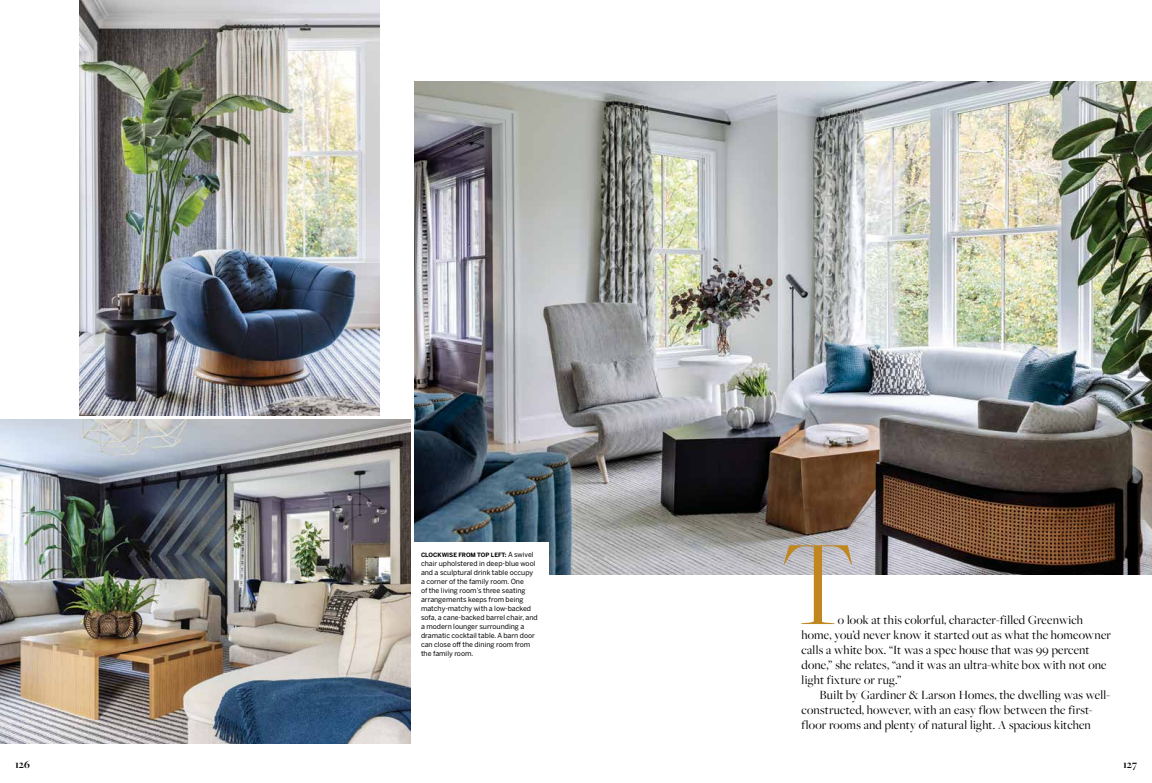
<style>
.page{position:relative;width:1152px;height:783px;background:#fff}
.page>*{position:absolute;margin:0;border:0;box-sizing:border-box;transform-origin:0 0}
.t1{font:300 126px "Freight Big Pro";color:#c08720}
.t2{font:13px/15px "Freight Big Pro";letter-spacing:.01em;color:#000}
.t3{font:700 11px "Freight Big Pro";color:#000}
.t4{font:7px/9px "Benton Sans";color:#000}
.t5{font:700 5.9px "Benton Sans";color:#000}
.s1{font-weight:400;font-size:7px}
</style>
<div class="page">
<img style="left:414px;top:81px;width:738px;height:494px">
<img style="left:0;top:419px;width:411px;height:325px">
<img style="left:79px;top:0;width:301px;height:416px">
<div style="left:412px;top:542px;width:137px;height:156px;background:#fff"></div>
<p class="t5" style="left:421px;top:551px;width:114px">CLOCKWISE FROM TOP LEFT: <span class="s1">A swivel</span></p>
<p class="t4" style="left:421px;top:558px;width:118px">chair upholstered in deep-blue wool and a sculptural drink table occupy a corner of the family room. One<br>of the living room’s three seating arrangements keeps from being matchy-matchy with a low-backed sofa, a cane-backed barrel chair, and a modern lounger surrounding a dramatic cocktail table. A barn door can close off the dining room from the family room.</p>
<h1 class="t1" style="left:780px;top:503px;width:78px">T</h1>
<p class="t2" style="left:802px;top:612px;width:311px;text-indent:36px">o look at this colorful, character-filled Greenwich home, you’d never know it started out as what the homeowner calls a white box. “It was a spec house that was 99 percent done,” she relates, “and it was an ultra-white box with not one light fixture or rug.”</p>
<p class="t2" style="left:802px;top:687px;width:310px;text-indent:18px">Built by Gardiner &amp; Larson Homes, the dwelling was well&shy;constructed, however, with an easy flow between the first&shy;floor rooms and plenty of natural light. A spacious kitchen</p>
<p class="t3" style="left:15px;top:757px;width:16px">126</p>
<p class="t3" style="left:1123px;top:757px;width:15px">127</p>
</div>
